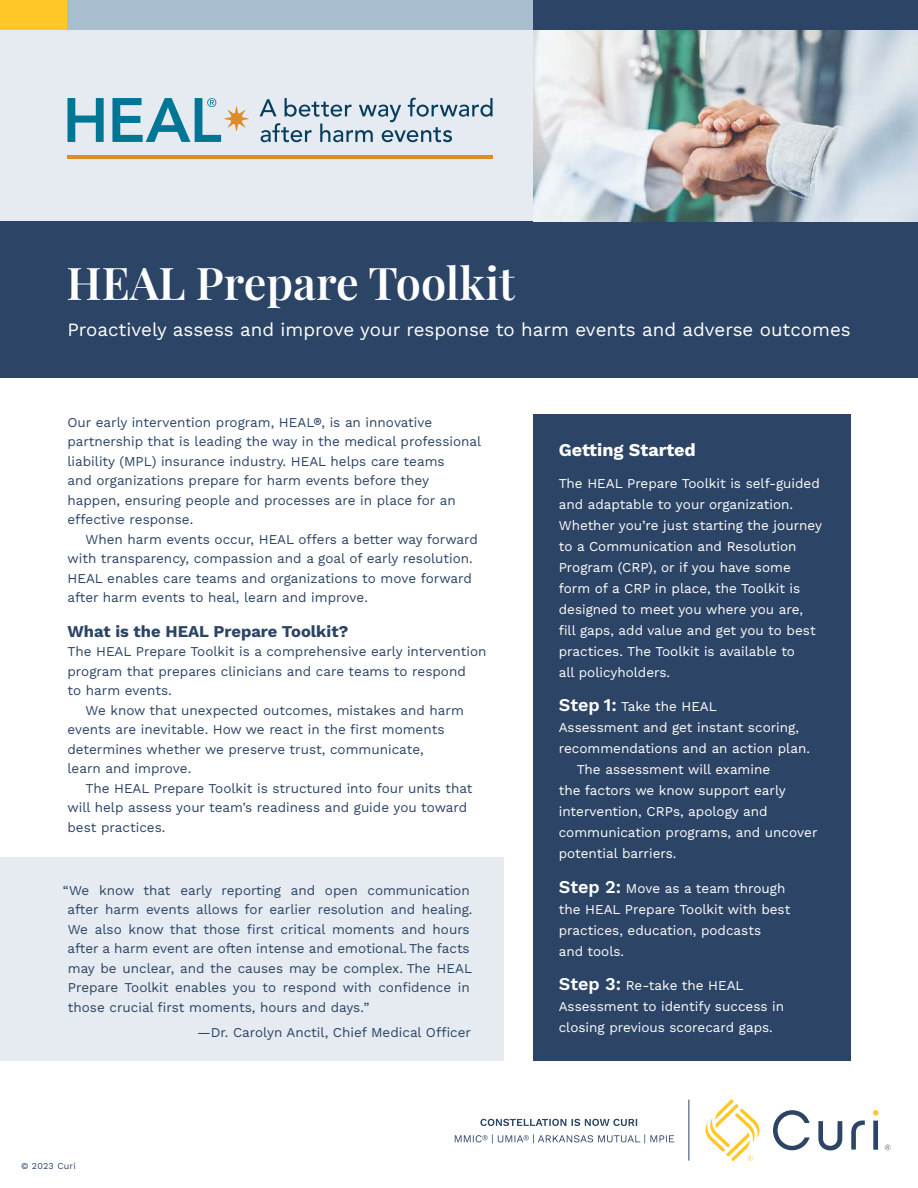
<style>
.page{position:relative;width:918px;height:1188px;background:#fff}
.page>*{position:absolute;margin:0;border:0;box-sizing:border-box;transform-origin:0 0}
.Title_1{font:600 45px "Playfair Display";color:#fff}
.Sub_Head{font:18.75px "Work Sans";color:#fff}
.Heading_Rev_out_of_b{font:700 18px "Work Sans";color:#fff}
.Heading_H2{font:700 16.5px "Work Sans";color:#2c4465}
.Paragraph_1st_no_ind{font:13.5px/19.5px "Work Sans";color:#2c4465}
.Paragraph_Rev_out_of{font:13.5px/21px "Work Sans";color:#fff}
.Paragraph{font:13.5px/19.5px "Work Sans";color:#2c4465}
.t1{font:9px "Work Sans";letter-spacing:.025em;color:#2c4465}
.s1{font-weight:600;font-size:18px}
</style>
<div class="page">
<div style="left:0;top:30px;width:544px;height:196px;background:#e5ebf0"></div>
<div style="left:0;top:857px;width:504px;height:204px;background:#e5ebf0"></div>
<div style="left:0;top:221px;width:918px;height:157px;background:#2c4465"></div>
<img style="left:533px;top:30px;width:385px;height:191px">
<div style="left:533px;top:414px;width:318px;height:647px;background:#2c4465"></div>
<div style="left:0;top:0;width:68px;height:30px;background:#ffc828"></div>
<div style="left:533px;top:0;width:385px;height:30px;background:#2c4465"></div>
<div style="left:68px;top:0;width:465px;height:30px;background:#a8bdce"></div>
<svg style="left:455px;top:1134px;width:219px;height:9px"></svg>
<hr style="left:688px;top:1100px;width:1px;height:61px;background:#2c4465">
<svg style="left:480px;top:1119px;width:157px;height:7px"></svg>
<svg style="left:773px;top:1110px;width:37px;height:40px"></svg>
<svg style="left:818px;top:1121px;width:24px;height:29px"></svg>
<svg style="left:851px;top:1120px;width:14px;height:30px"></svg>
<svg style="left:885px;top:1145px;width:5px;height:5px"></svg>
<svg style="left:873px;top:1110px;width:5px;height:40px"></svg>
<svg style="left:706px;top:1100px;width:54px;height:61px"></svg>
<hr style="left:68px;top:155px;width:425px;height:3px;background:#de8c27">
<svg style="left:67px;top:98px;width:37px;height:44px"></svg>
<svg style="left:260px;top:98px;width:233px;height:44px"></svg>
<svg style="left:112px;top:98px;width:137px;height:44px"></svg>
<h1 class="Title_1" style="left:66px;top:248px;width:450px">HEAL Prepare Toolkit</h1>
<p class="Sub_Head" style="left:67px;top:316px;width:785px">Proactively assess and improve your response to harm events and adverse outcomes</p>
<p class="Paragraph_1st_no_ind" style="left:68px;top:412px;width:415px">Our early intervention program, HEAL®, is an innovative partnership that is leading the way in the medical professional liability (MPL) insurance industry. HEAL helps care teams<br>and organizations prepare for harm events before they happen, ensuring people and processes are in place for an effective response.</p>
<p class="Paragraph" style="left:68px;top:529px;width:412px;text-indent:18px">When harm events occur, HEAL offers a better way forward with transparency, compassion and a goal of early resolution.<br>HEAL enables care teams and organizations to move forward after harm events to heal, learn and improve.</p>
<h2 class="Heading_H2" style="left:68px;top:618px;width:283px">What is the HEAL Prepare Toolkit?</h2>
<p class="Paragraph_1st_no_ind" style="left:68px;top:641px;width:421px">The HEAL Prepare Toolkit is a comprehensive early intervention program that prepares clinicians and care teams to respond<br>to harm events.</p>
<p class="Paragraph" style="left:68px;top:700px;width:398px;text-indent:18px">We know that unexpected outcomes, mistakes and harm events are inevitable. How we react in the first moments determines whether we preserve trust, communicate,<br>learn and improve.</p>
<p class="Paragraph" style="left:68px;top:778px;width:406px;text-indent:18px">The HEAL Prepare Toolkit is structured into four units that will help assess your team’s readiness and guide you toward best practices.</p>
<p class="Paragraph_1st_no_ind" style="left:68px;top:880px;width:406px;text-indent:-5px">“We know that early reporting and open communication after harm events allows for earlier resolution and healing.<br>We also know that those first critical moments and hours after a harm event are often intense and emotional. The facts may be unclear, and the causes may be complex. The HEAL Prepare Toolkit enables you to respond with confidence in those crucial first moments, hours and days.”</p>
<p class="Paragraph_1st_no_ind" style="left:197px;top:1022px;width:276px">—Dr. Carolyn Anctil, Chief Medical Officer</p>
<p class="t1" style="left:21px;top:1159px;width:56px">© 2023 Curi</p>
<h2 class="Heading_Rev_out_of_b" style="left:559px;top:436px;width:139px">Getting Started</h2>
<p class="Paragraph_Rev_out_of" style="left:559px;top:472px;width:265px">The HEAL Prepare Toolkit is self-guided and adaptable to your organization.<br>Whether you’re just starting the journey to a Communication and Resolution Program (CRP), or if you have some form of a CRP in place, the Toolkit is designed to meet you where you are, fill gaps, add value and get you to best practices. The Toolkit is available to<br>all policyholders.</p>
<p class="Paragraph_Rev_out_of" style="left:559px;top:696px;width:253px"><span class="s1">Step 1:</span> Take the HEAL<br>Assessment and get instant scoring, recommendations and an action plan.</p>
<p class="Paragraph_Rev_out_of" style="left:559px;top:759px;width:260px;text-indent:18px">The assessment will examine<br>the factors we know support early intervention, CRPs, apology and communication programs, and uncover potential barriers.</p>
<p class="Paragraph_Rev_out_of" style="left:559px;top:877px;width:233px"><span class="s1">Step 2:</span> Move as a team through the HEAL Prepare Toolkit with best practices, education, podcasts<br>and tools.</p>
<p class="Paragraph_Rev_out_of" style="left:559px;top:975px;width:227px"><span class="s1">Step 3:</span> Re-take the HEAL<br>Assessment to identify success in closing previous scorecard gaps.</p>
</div>
